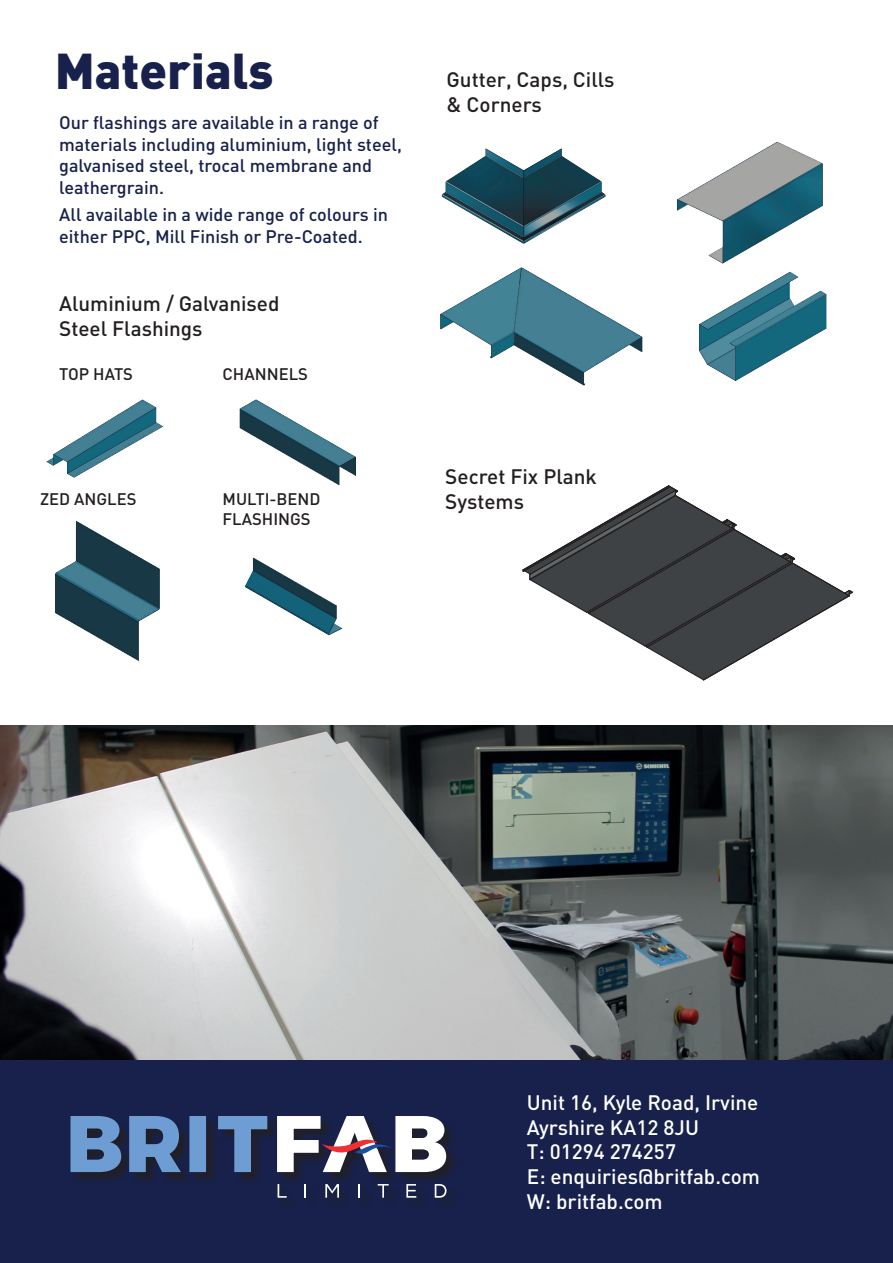
<style>
.page{position:relative;width:893px;height:1263px;background:#fff}
.page>*{position:absolute;margin:0;border:0;box-sizing:border-box;transform-origin:0 0}
.t1{font:900 49.65px "DIN Pro";color:#17214b}
.t2{font:500 20.7px/24.9px "DIN";color:#fff}
.t3{font:500 20.7px/24.9px "DIN";color:#231f20}
.t4{font:500 18px/21.6px "DIN";color:#17214b}
.t5{font:500 16.5px/20px "DIN";color:#231f20}
</style>
<div class="page">
<img style="left:0;top:726px;width:893px;height:334px">
<div style="left:0;top:1060px;width:893px;height:203px;background:#17214b"></div>
<div style="left:72px;top:1117px;width:386px;height:93px;background:#231f20;opacity:.75"></div>
<svg style="left:70px;top:1116px;width:51px;height:56px;background:#5e84b4"></svg>
<svg style="left:189px;top:1116px;width:17px;height:56px"></svg>
<svg style="left:218px;top:1116px;width:49px;height:56px"></svg>
<svg style="left:129px;top:1116px;width:52px;height:56px;background:#587caa"></svg>
<svg style="left:278px;top:1184px;width:9px;height:14px"></svg>
<svg style="left:304px;top:1184px;width:2px;height:14px"></svg>
<svg style="left:325px;top:1184px;width:14px;height:14px"></svg>
<svg style="left:358px;top:1184px;width:2px;height:14px"></svg>
<svg style="left:378px;top:1184px;width:11px;height:14px"></svg>
<svg style="left:406px;top:1184px;width:10px;height:14px"></svg>
<svg style="left:435px;top:1184px;width:12px;height:14px"></svg>
<svg style="left:277px;top:1116px;width:169px;height:56px"></svg>
<img style="left:46px;top:399px;width:118px;height:262px">
<img style="left:440px;top:148px;width:203px;height:238px">
<svg style="left:523px;top:486px;width:330px;height:195px"></svg>
<img style="left:677px;top:141px;width:150px;height:240px">
<img style="left:239px;top:399px;width:117px;height:87px">
<img style="left:245px;top:557px;width:98px;height:78px">
<h1 class="t1" style="left:55px;top:29px;width:220px">Materials</h1>
<p class="t4" style="left:59px;top:111px;width:344px">Our flashings are available in a range of materials including aluminium, light steel, galvanised steel, trocal membrane and leathergrain.</p>
<p class="t4" style="left:59px;top:203px;width:330px">All available in a wide range of colours in either PPC, Mill Finish or Pre-Coated.</p>
<p class="t3" style="left:59px;top:291px;width:222px">Aluminium / Galvanised<br>Steel Flashings</p>
<p class="t5" style="left:59px;top:363px;width:75px">TOP HATS</p>
<p class="t5" style="left:223px;top:363px;width:87px">CHANNELS</p>
<p class="t5" style="left:40px;top:489px;width:98px">ZED ANGLES</p>
<p class="t5" style="left:223px;top:489px;width:99px">MULTI-BEND<br>FLASHINGS</p>
<p class="t3" style="left:446px;top:67px;width:170px">Gutter, Caps, Cills &amp; Corners</p>
<p class="t3" style="left:445px;top:463px;width:153px">Secret Fix Plank<br>Systems</p>
<p class="t2" style="left:527px;top:1089px;width:235px">Unit 16, Kyle Road, Irvine<br>Ayrshire KA12 8JU<br>T: 01294 274257<br>E: enquiries@britfab.com<br>W: britfab.com</p>
</div>
